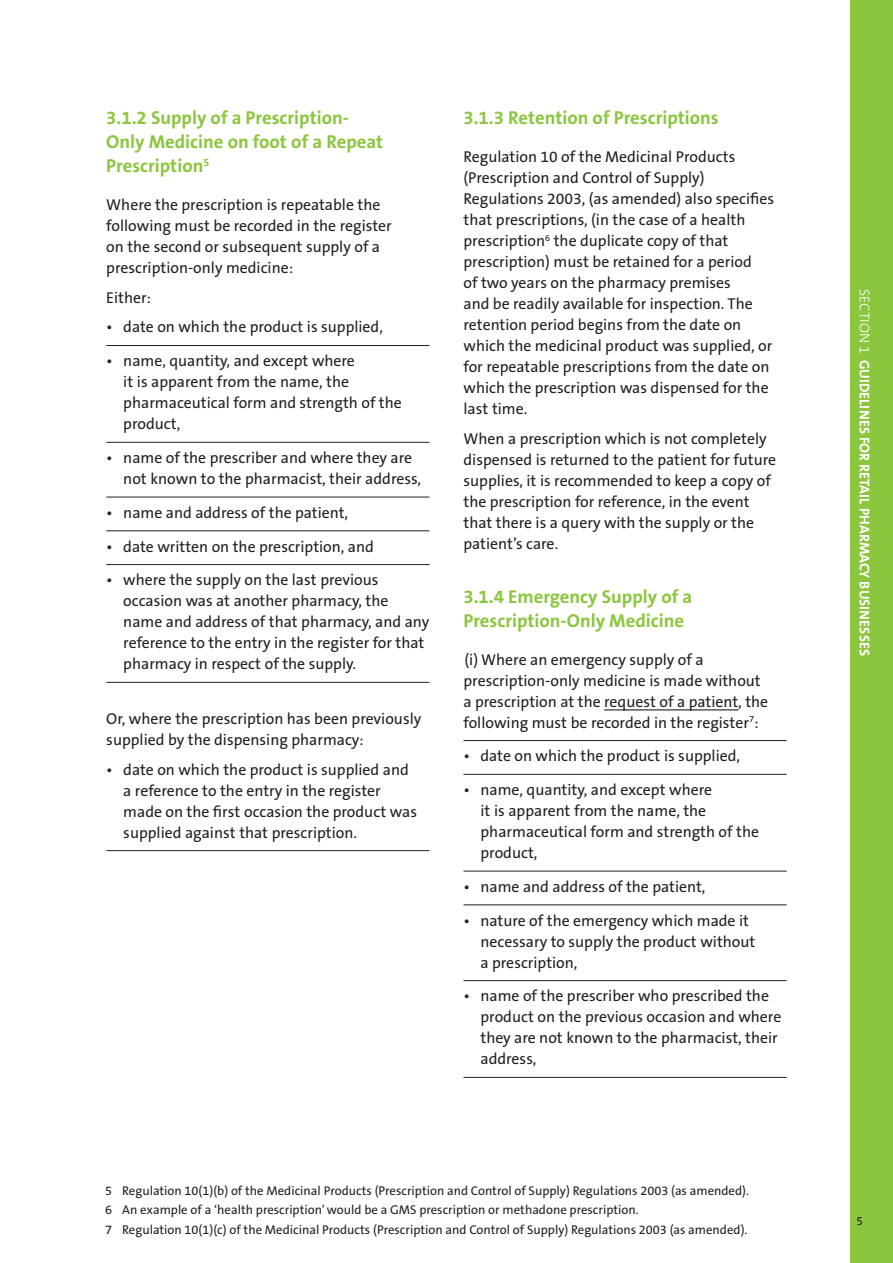
<style>
.page{position:relative;width:893px;height:1263px;background:#fff}
.page>*{position:absolute;margin:0;border:0;box-sizing:border-box;transform-origin:0 0}
.heading_1_1_1{font:700 18.75px/24px "The Sans B7";color:#8bc63e}
._01__BULLETS{font:15.75px/21px "The Sans B5 Plain";color:#231f20}
._01__BODY_TEXT{font:15.75px/21px "The Sans B5 Plain";color:#231f20}
.t1{font:700 14.1px "The Sans B7";color:#fff}
._01__BODY_TEXT-2{font:12.75px "The Sans B5 Plain";color:#231f20}
.t2{font:12px "The Sans B5 Plain";color:#231f20}
.s1{font-family:"The Sans B3";font-weight:300}
</style>
<div class="page">
<div style="left:850px;top:0;width:43px;height:1263px;background:#8bc63e"></div>
<hr style="left:106px;top:345px;width:323px;height:1px;background:#231f20">
<hr style="left:106px;top:442px;width:323px;height:1px;background:#231f20">
<hr style="left:106px;top:497px;width:323px;height:1px;background:#231f20">
<hr style="left:106px;top:530px;width:323px;height:1px;background:#231f20">
<hr style="left:106px;top:564px;width:323px;height:1px;background:#231f20">
<hr style="left:106px;top:682px;width:323px;height:1px;background:#231f20">
<hr style="left:106px;top:850px;width:323px;height:1px;background:#231f20">
<hr style="left:604px;top:709px;width:134px;height:1px;background:#231f20">
<hr style="left:463px;top:740px;width:324px;height:1px;background:#231f20">
<hr style="left:463px;top:774px;width:324px;height:1px;background:#231f20">
<hr style="left:463px;top:871px;width:324px;height:1px;background:#231f20">
<hr style="left:463px;top:904px;width:324px;height:1px;background:#231f20">
<hr style="left:463px;top:980px;width:324px;height:1px;background:#231f20">
<hr style="left:463px;top:1077px;width:324px;height:1px;background:#231f20">
<p class="heading_1_1_1" style="left:106px;top:107px;width:278px">3.1.2 Supply of a Prescription-<br>Only Medicine on foot of a Repeat<br>Prescription<sup>5</sup></p>
<p class="_01__BODY_TEXT" style="left:106px;top:195px;width:287px">Where the prescription is repeatable the following must be recorded in the register on the second or subsequent supply of a prescription-only medicine:</p>
<p class="_01__BODY_TEXT" style="left:106px;top:288px;width:46px">Either:</p>
<p class="_01__BULLETS" style="left:106px;top:317px;width:278px">• date on which the product is supplied,</p>
<p class="_01__BULLETS" style="left:123px;top:351px;width:280px;text-indent:-17px">• name, quantity, and except where<br>it is apparent from the name, the pharmaceutical form and strength of the product,</p>
<p class="_01__BULLETS" style="left:123px;top:448px;width:299px;text-indent:-17px">• name of the prescriber and where they are not known to the pharmacist, their address,</p>
<p class="_01__BULLETS" style="left:106px;top:502px;width:243px">• name and address of the patient,</p>
<p class="_01__BULLETS" style="left:106px;top:536px;width:269px">• date written on the prescription, and</p>
<p class="_01__BULLETS" style="left:123px;top:570px;width:308px;text-indent:-17px">• where the supply on the last previous occasion was at another pharmacy, the name and address of that pharmacy, and any reference to the entry in the register for that pharmacy in respect of the supply.</p>
<p class="_01__BODY_TEXT" style="left:106px;top:709px;width:317px">Or, where the prescription has been previously supplied by the dispensing pharmacy:</p>
<p class="_01__BULLETS" style="left:123px;top:759px;width:295px;text-indent:-17px">• date on which the product is supplied and a reference to the entry in the register made on the first occasion the product was supplied against that prescription.</p>
<p class="heading_1_1_1" style="left:463px;top:107px;width:257px">3.1.3 Retention of Prescriptions</p>
<p class="_01__BODY_TEXT" style="left:463px;top:147px;width:312px">Regulation 10 of the Medicinal Products (Prescription and Control of Supply)<br>Regulations 2003, (as amended) also specifies that prescriptions, (in the case of a health prescription<sup>6</sup> the duplicate copy of that prescription) must be retained for a period<br>of two years on the pharmacy premises<br>and be readily available for inspection. The retention period begins from the date on which the medicinal product was supplied, or for repeatable prescriptions from the date on which the prescription was dispensed for the last time.</p>
<p class="_01__BODY_TEXT" style="left:463px;top:429px;width:314px">When a prescription which is not completely dispensed is returned to the patient for future supplies, it is recommended to keep a copy of the prescription for reference, in the event that there is a query with the supply or the patient’s care.</p>
<p class="heading_1_1_1" style="left:463px;top:585px;width:230px">3.1.4 Emergency Supply of a<br>Prescription-Only Medicine</p>
<p class="_01__BULLETS" style="left:463px;top:649px;width:306px">(i) Where an emergency supply of a prescription-only medicine is made without a prescription at the request of a patient, the following must be recorded in the register<sup>7</sup>:</p>
<p class="_01__BULLETS" style="left:463px;top:746px;width:278px">• date on which the product is supplied,</p>
<p class="_01__BULLETS" style="left:480px;top:780px;width:280px;text-indent:-17px">• name, quantity, and except where<br>it is apparent from the name, the pharmaceutical form and strength of the product,</p>
<p class="_01__BULLETS" style="left:463px;top:876px;width:243px">• name and address of the patient,</p>
<p class="_01__BULLETS" style="left:480px;top:910px;width:276px;text-indent:-17px">• nature of the emergency which made it necessary to supply the product without a prescription,</p>
<p class="_01__BULLETS" style="left:480px;top:986px;width:302px;text-indent:-17px">• name of the prescriber who prescribed the product on the previous occasion and where they are not known to the pharmacist, their address,</p>
<p class="_01__BODY_TEXT-2" style="left:105px;top:1184px;width:645px">5 Regulation 10(1)(b) of the Medicinal Products (Prescription and Control of Supply) Regulations 2003 (as amended).</p>
<p class="_01__BODY_TEXT-2" style="left:105px;top:1203px;width:535px">6 An example of a ‘health prescription’ would be a GMS prescription or methadone prescription.</p>
<p class="_01__BODY_TEXT-2" style="left:105px;top:1222px;width:644px">7 Regulation 10(1)(c) of the Medicinal Products (Prescription and Control of Supply) Regulations 2003 (as amended).</p>
<p class="t1" style="left:872px;top:289px;width:368px;rotate:90deg"><span class="s1">SECTION 1</span> GUIDELINES FOR RETAIL PHARMACY BUSINESSES</p>
<p class="t2" style="left:857px;top:1214px;width:8px">5</p>
</div>
